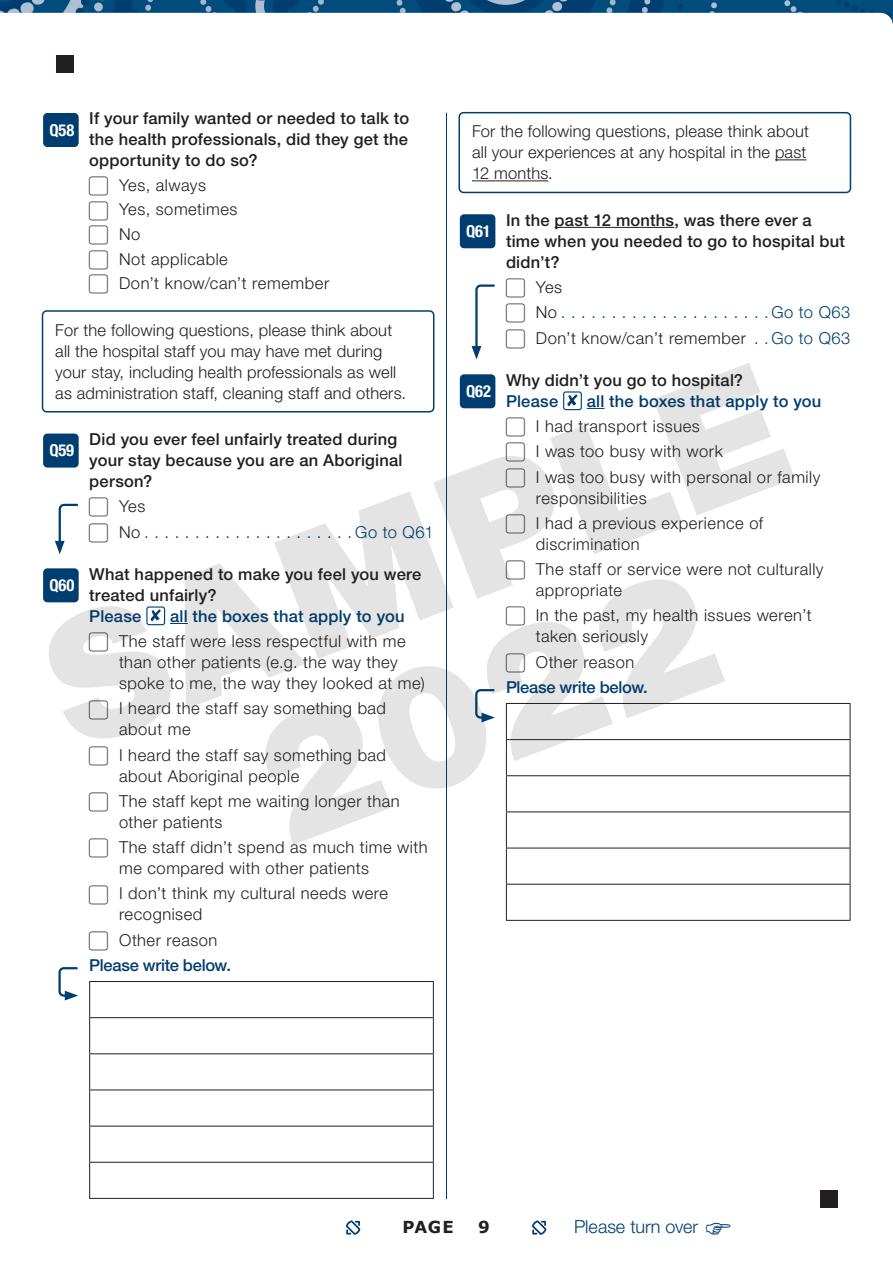
<style>
.page{position:relative;width:893px;height:1263px;background:#fff}
.page>*{position:absolute;margin:0;border:0;box-sizing:border-box;transform-origin:0 0}
.t1{font:300 18px "Helvetica Neue LT Std";color:#003d71}
.Instructional_text_s{font:300 16.5px/21px "Helvetica Neue LT Std";letter-spacing:.03em;color:#231f20}
.Question_1{font:500 16.5px/21px "Helvetica Neue LT Std";letter-spacing:.015em;color:#231f20}
.Instructional_text_s-2{font:300 16.5px/21px "Helvetica Neue LT Std";letter-spacing:.01em;color:#231f20}
.Question_1-2{font:500 16.5px "Helvetica Neue LT Std";letter-spacing:.01em;color:#003d71}
.Paragraph_Style_1{font:500 16.5px "Helvetica Neue LT Std";letter-spacing:-.015em;color:#003d71}
.t2{font:700 condensed 16.5px "Helvetica Neue LT Std";letter-spacing:-.005em;color:#fff}
.t3{font:300 16.5px "Helvetica Neue LT Std";letter-spacing:.035em;color:#003d71}
.t4{font:700 16.5px "Verdana";color:#231f20}
.s1{color:#003d71}
</style>
<div class="page">
<img style="left:0;top:0;width:893px;height:25px">
<hr style="left:446px;top:113px;width:1px;height:1086px;background:#003d71">
<div style="left:42px;top:310px;width:392px;height:102px;border:2px solid #003d71;border-radius:4px"></div>
<svg style="left:90px;top:982px;width:343px;height:216px"></svg>
<hr style="left:89px;top:981px;width:345px;height:1px;background:#231f20">
<hr style="left:89px;top:982px;width:1px;height:35px;background:#231f20">
<hr style="left:433px;top:982px;width:1px;height:35px;background:#231f20">
<hr style="left:89px;top:1017px;width:345px;height:1px;background:#231f20">
<hr style="left:89px;top:1018px;width:1px;height:35px;background:#231f20">
<hr style="left:433px;top:1018px;width:1px;height:35px;background:#231f20">
<hr style="left:89px;top:1053px;width:345px;height:1px;background:#231f20">
<hr style="left:89px;top:1054px;width:1px;height:35px;background:#231f20">
<hr style="left:433px;top:1054px;width:1px;height:35px;background:#231f20">
<hr style="left:89px;top:1089px;width:345px;height:1px;background:#231f20">
<hr style="left:89px;top:1090px;width:1px;height:36px;background:#231f20">
<hr style="left:433px;top:1090px;width:1px;height:36px;background:#231f20">
<hr style="left:89px;top:1126px;width:345px;height:1px;background:#231f20">
<hr style="left:89px;top:1126px;width:1px;height:36px;background:#231f20">
<hr style="left:433px;top:1126px;width:1px;height:36px;background:#231f20">
<hr style="left:89px;top:1162px;width:345px;height:1px;background:#231f20">
<hr style="left:89px;top:1162px;width:1px;height:36px;background:#231f20">
<hr style="left:433px;top:1162px;width:1px;height:36px;background:#231f20">
<hr style="left:89px;top:1198px;width:345px;height:1px;background:#231f20">
<div style="left:43px;top:113px;width:36px;height:34px;background:#003d71;border-radius:4px"></div>
<svg style="left:58px;top:967px;width:20px;height:33px"></svg>
<div style="left:458px;top:112px;width:393px;height:81px;border:2px solid #003d71;border-radius:4px"></div>
<hr style="left:775px;top:159px;width:31px;height:1px;background:#231f20">
<hr style="left:472px;top:180px;width:76px;height:1px;background:#231f20">
<hr style="left:555px;top:227px;width:119px;height:1px;background:#231f20">
<svg style="left:507px;top:704px;width:343px;height:216px"></svg>
<hr style="left:506px;top:703px;width:344px;height:1px;background:#231f20">
<hr style="left:850px;top:704px;width:1px;height:35px;background:#231f20">
<hr style="left:506px;top:739px;width:344px;height:1px;background:#231f20">
<hr style="left:850px;top:740px;width:1px;height:35px;background:#231f20">
<hr style="left:506px;top:775px;width:344px;height:1px;background:#231f20">
<hr style="left:850px;top:776px;width:1px;height:35px;background:#231f20">
<hr style="left:506px;top:811px;width:344px;height:1px;background:#231f20">
<hr style="left:506px;top:812px;width:1px;height:36px;background:#231f20">
<hr style="left:850px;top:812px;width:1px;height:36px;background:#231f20">
<hr style="left:506px;top:848px;width:344px;height:1px;background:#231f20">
<hr style="left:506px;top:848px;width:1px;height:36px;background:#231f20">
<hr style="left:850px;top:848px;width:1px;height:36px;background:#231f20">
<hr style="left:506px;top:884px;width:344px;height:1px;background:#231f20">
<hr style="left:506px;top:884px;width:1px;height:36px;background:#231f20">
<hr style="left:850px;top:884px;width:1px;height:36px;background:#231f20">
<hr style="left:506px;top:920px;width:344px;height:1px;background:#231f20">
<div style="left:460px;top:214px;width:35px;height:34px;background:#003d71;border-radius:4px"></div>
<svg style="left:472px;top:284px;width:23px;height:75px"></svg>
<svg style="left:346px;top:1220px;width:14px;height:15px"></svg>
<svg style="left:532px;top:1220px;width:14px;height:15px"></svg>
<div style="left:821px;top:1191px;width:17px;height:17px;background:#231f20"></div>
<div style="left:57px;top:55px;width:17px;height:17px;background:#231f20"></div>
<svg style="left:265px;top:748px;width:460px;height:97px"></svg>
<svg style="left:41px;top:363px;width:754px;height:385px"></svg>
<p class="Question_1" style="left:89px;top:108px;width:321px;text-align:justify">If your family wanted or needed to talk to the health professionals, did they get the opportunity to do so?</p>
<p class="Instructional_text_s" style="left:89px;top:174px;width:118px">■ Yes, always</p>
<p class="Instructional_text_s" style="left:89px;top:199px;width:150px">■ Yes, sometimes</p>
<p class="Instructional_text_s" style="left:89px;top:223px;width:53px">■ No</p>
<p class="Instructional_text_s" style="left:89px;top:248px;width:140px">■ Not applicable</p>
<p class="Instructional_text_s" style="left:89px;top:272px;width:241px">■ Don’t know/can’t remember</p>
<p class="Instructional_text_s-2" style="left:55px;top:319px;width:352px">For the following questions, please think about all the hospital staff you may have met during your stay, including health professionals as well as administration staff, cleaning staff and others.</p>
<p class="Question_1" style="left:89px;top:428px;width:315px">Did you ever feel unfairly treated during your stay because you are an Aboriginal person?</p>
<p class="Instructional_text_s" style="left:89px;top:496px;width:58px">■ Yes</p>
<p class="t3" style="left:355px;top:522px;width:80px">Go to Q61</p>
<p class="Question_1" style="left:89px;top:563px;width:334px">What happened to make you feel you were treated unfairly?<br><span class="s1">Please</span></p>
<p class="t2" style="left:50px;top:120px;width:26px">Q58</p>
<p class="t2" style="left:50px;top:441px;width:26px">Q59</p>
<p class="t2" style="left:50px;top:575px;width:26px">Q60</p>
<p class="Question_1-2" style="left:170px;top:606px;width:236px">all the boxes that apply to you</p>
<p class="Instructional_text_s" style="left:119px;top:630px;width:307px;text-indent:-30px">■ The staff were less respectful with me than other patients (e.g. the way they spoke to me, the way they looked at me)</p>
<p class="Instructional_text_s" style="left:119px;top:698px;width:269px;text-indent:-30px">■ I heard the staff say something bad about me</p>
<p class="Instructional_text_s" style="left:119px;top:744px;width:269px;text-indent:-30px">■ I heard the staff say something bad about Aboriginal people</p>
<p class="Instructional_text_s" style="left:119px;top:790px;width:282px;text-indent:-30px">■ The staff kept me waiting longer than other patients</p>
<p class="Instructional_text_s" style="left:119px;top:836px;width:310px;text-indent:-30px">■ The staff didn’t spend as much time with me compared with other patients</p>
<p class="Instructional_text_s" style="left:119px;top:883px;width:270px;text-indent:-30px">■ I don’t think my cultural needs were recognised</p>
<p class="Instructional_text_s" style="left:89px;top:929px;width:130px">■ Other reason</p>
<p class="Paragraph_Style_1" style="left:89px;top:955px;width:143px">Please write below.</p>
<p class="Instructional_text_s-2" style="left:472px;top:121px;width:338px">For the following questions, please think about all your experiences at any hospital in the past<br>12 months.</p>
<p class="Question_1" style="left:506px;top:209px;width:341px">In the past 12 months, was there ever a time when you needed to go to hospital but didn’t?</p>
<p class="Instructional_text_s" style="left:506px;top:276px;width:58px">■ Yes</p>
<p class="t3" style="left:771px;top:302px;width:81px">Go to Q63</p>
<p class="Instructional_text_s" style="left:506px;top:327px;width:346px">■ Don’t know/can’t remember<span class="s1">.. Go to Q63</span></p>
<p class="Question_1" style="left:506px;top:369px;width:239px">Why didn’t you go to hospital?<br><span class="s1">Please</span></p>
<p class="t2" style="left:466px;top:221px;width:26px">Q61</p>
<p class="t2" style="left:466px;top:381px;width:26px">Q62</p>
<p class="Question_1-2" style="left:587px;top:391px;width:236px">all the boxes that apply to you</p>
<p class="Instructional_text_s" style="left:506px;top:415px;width:195px">■ I had transport issues</p>
<p class="Instructional_text_s" style="left:506px;top:441px;width:218px">■ I was too busy with work</p>
<p class="Instructional_text_s" style="left:536px;top:466px;width:286px;text-indent:-30px">■ I was too busy with personal or family responsibilities</p>
<p class="Instructional_text_s" style="left:536px;top:512px;width:229px;text-indent:-30px">■ I had a previous experience of discrimination</p>
<p class="Instructional_text_s" style="left:536px;top:558px;width:289px;text-indent:-30px">■ The staff or service were not culturally appropriate</p>
<p class="Instructional_text_s" style="left:536px;top:605px;width:277px;text-indent:-30px">■ In the past, my health issues weren’t taken seriously</p>
<p class="Instructional_text_s" style="left:506px;top:651px;width:130px">■ Other reason</p>
<p class="Paragraph_Style_1" style="left:506px;top:677px;width:143px">Please write below.</p>
<p class="t4" style="left:402px;top:1216px;width:53px">PAGE</p>
<p class="t4" style="left:478px;top:1216px;width:13px">9</p>
<p class="t1" style="left:574px;top:1216px;width:126px">Please turn over</p>
</div>
